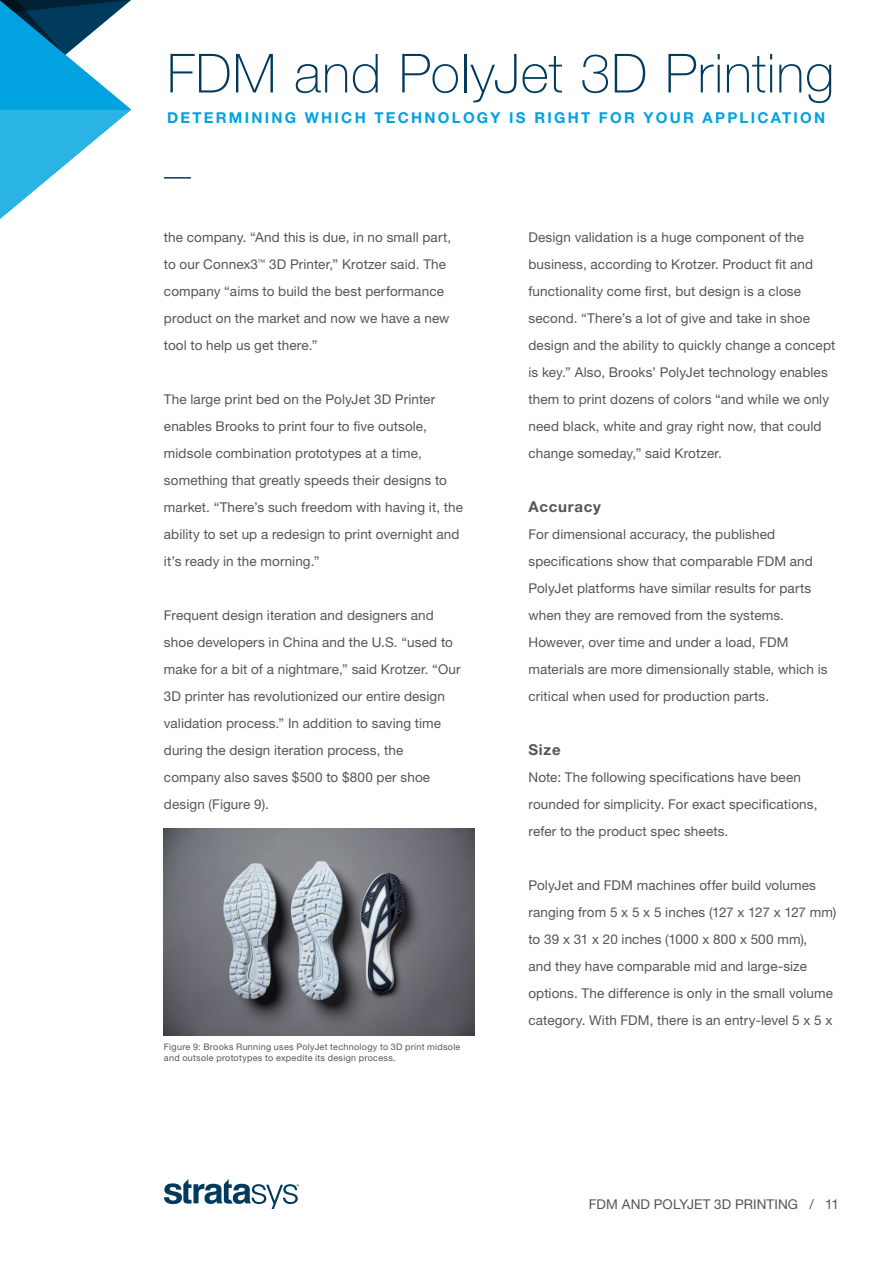
<style>
.page{position:relative;width:893px;height:1263px;background:#fff}
.page>*{position:absolute;margin:0;border:0;box-sizing:border-box;transform-origin:0 0}
.t1{font:100 54px "Helvetica Neue LT Std";letter-spacing:.015em;color:#003a5d}
.t2{font:700 15px "Helvetica Neue LT Std";letter-spacing:.15em;color:#00a2df}
.WP_-_Paragraph_Subhe{font:700 15px "Helvetica Neue LT Std";letter-spacing:.05em;color:#54555a}
.WP_-_Body_Copy{font:13.5px/27px "Helvetica Neue LT Std";letter-spacing:.01em;color:#54555a}
.WP_-_Body_Copy-2{font:9px/10.5px "Helvetica Neue LT Std";letter-spacing:.03em;color:#54555a}
</style>
<div class="page">
<svg style="left:164px;top:1179px;width:135px;height:30px"></svg>
<svg style="left:0;top:0;width:131px;height:219px"></svg>
<hr style="left:164px;top:177px;width:27px;height:2px;background:#003a5d">
<img style="left:164px;top:828px;width:310px;height:207px">
<h1 class="t1" style="left:167px;top:42px;width:669px">FDM and PolyJet 3D Printing</h1>
<p class="t2" style="left:167px;top:109px;width:660px">DETERMINING WHICH TECHNOLOGY IS RIGHT FOR YOUR APPLICATION</p>
<p class="WP_-_Body_Copy" style="left:164px;top:224px;width:289px">the company. “And this is due, in no small part, to our Connex3<sup>™</sup> 3D Printer,” Krotzer said. The company “aims to build the best performance product on the market and now we have a new tool to help us get there.”</p>
<p class="WP_-_Body_Copy" style="left:164px;top:386px;width:301px">The large print bed on the PolyJet 3D Printer enables Brooks to print four to five outsole, midsole combination prototypes at a time, something that greatly speeds their designs to market. “There’s such freedom with having it, the ability to set up a redesign to print overnight and it’s ready in the morning.”</p>
<p class="WP_-_Body_Copy" style="left:164px;top:602px;width:298px">Frequent design iteration and designers and shoe developers in China and the U.S. “used to make for a bit of a nightmare,” said Krotzer. “Our 3D printer has revolutionized our entire design validation process.” In addition to saving time during the design iteration process, the company also saves $500 to $800 per shoe design (Figure 9).</p>
<p class="WP_-_Body_Copy-2" style="left:164px;top:1041px;width:298px">Figure 9: Brooks Running uses PolyJet technology to 3D print midsole and outsole prototypes to expedite its design process.</p>
<p class="WP_-_Body_Copy" style="left:528px;top:224px;width:308px">Design validation is a huge component of the business, according to Krotzer. Product fit and functionality come first, but design is a close second. “There’s a lot of give and take in shoe design and the ability to quickly change a concept is key.” Also, Brooks’ PolyJet technology enables them to print dozens of colors “and while we only need black, white and gray right now, that could change someday,” said Krotzer.</p>
<p class="WP_-_Paragraph_Subhe" style="left:528px;top:497px;width:74px">Accuracy</p>
<p class="WP_-_Body_Copy" style="left:528px;top:521px;width:301px">For dimensional accuracy, the published specifications show that comparable FDM and PolyJet platforms have similar results for parts when they are removed from the systems.<br>However, over time and under a load, FDM materials are more dimensionally stable, which is critical when used for production parts.</p>
<p class="WP_-_Paragraph_Subhe" style="left:528px;top:740px;width:34px">Size</p>
<p class="WP_-_Body_Copy" style="left:528px;top:764px;width:291px">Note: The following specifications have been rounded for simplicity. For exact specifications, refer to the product spec sheets.</p>
<p class="WP_-_Body_Copy" style="left:528px;top:872px;width:309px">PolyJet and FDM machines offer build volumes ranging from 5 x 5 x 5 inches (127 x 127 x 127 mm) to 39 x 31 x 20 inches (1000 x 800 x 500 mm),<br>and they have comparable mid and large-size options. The difference is only in the small volume category. With FDM, there is an entry-level 5 x 5 x</p>
<p class="WP_-_Body_Copy" style="left:589px;top:1190px;width:252px">FDM AND POLYJET 3D PRINTING / 11</p>
</div>
